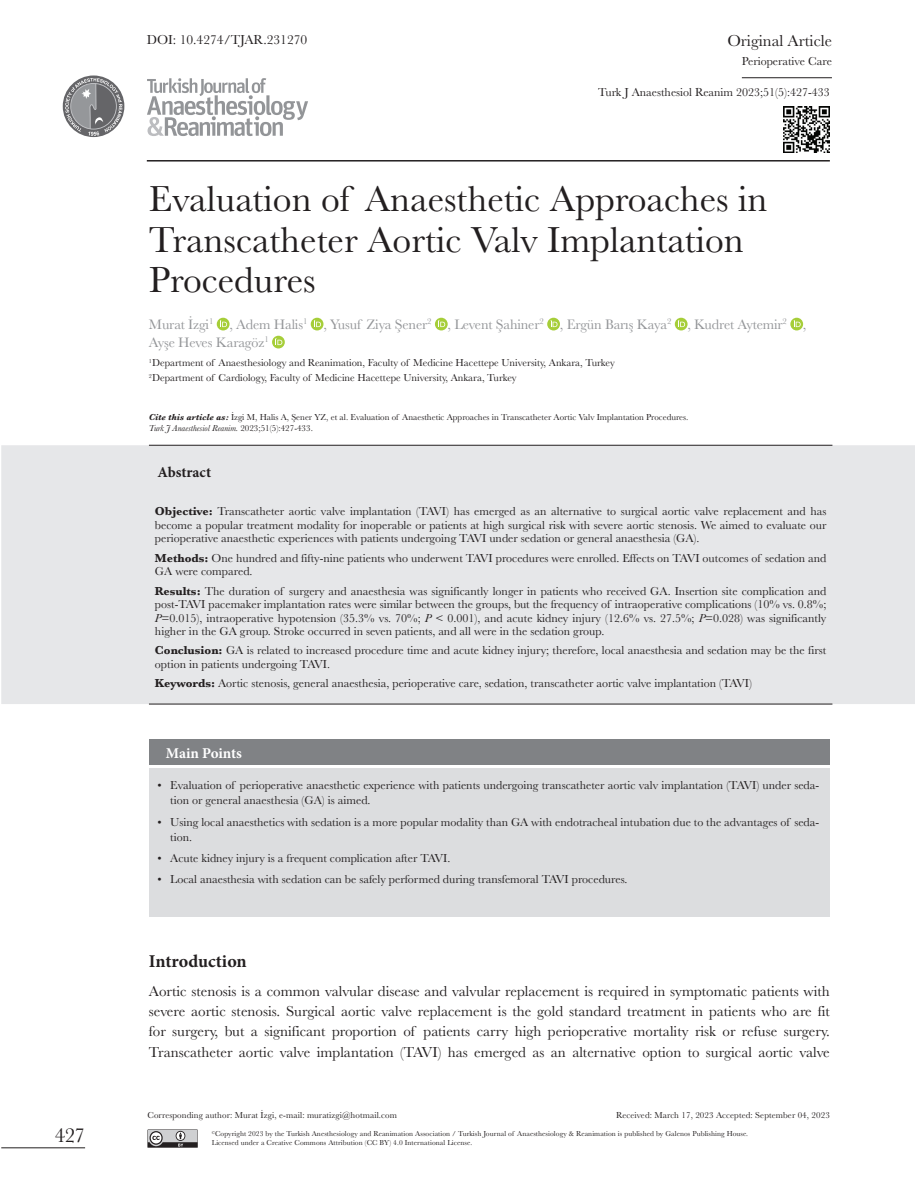
<style>
.page{position:relative;width:915px;height:1191px;background:#fff}
.page>*{position:absolute;margin:0;border:0;box-sizing:border-box;transform-origin:0 0}
.t1{font:37.5px/40.5px "Baskerville";color:#231f20}
.t2{font:21px "Baskerville";color:#231f20}
.t3{font:700 18px "Minion Pro";letter-spacing:-.005em;color:#231f20}
.t4{font:16.5px "Baskerville";color:#231f20}
.t5{font:15px/20.4px "Baskerville";color:#231f20;text-align:justify}
.t6{font:700 15px "Minion Pro";letter-spacing:-.005em;color:#fff}
.t7{font:700 15px "Minion Pro";color:#231f20}
.t8{font:14.25px/18px "Baskerville";letter-spacing:-.01em;color:#939598}
.t9{font:13.5px "Baskerville";color:#231f20}
.t10{font:12px/13.5px "Baskerville";color:#231f20}
.t11{font:10.5px/15px "Baskerville";color:#231f20}
.t12{font:9px/10.8px "Baskerville";color:#231f20}
.t13{font:7.5px "Baskerville";letter-spacing:.01em;color:#231f20}
.s1{font-weight:700;font-style:italic}
.s2{font-style:italic}
.s3{font-weight:700}
</style>
<div class="page">
<hr style="left:147px;top:160px;width:682px;height:1px;background:#231f20">
<svg style="left:147px;top:78px;width:161px;height:58px"></svg>
<svg style="left:147px;top:1129px;width:51px;height:18px"></svg>
<hr style="left:1px;top:1147px;width:84px;height:1px;background:#231f20">
<svg style="left:63px;top:75px;width:61px;height:62px"></svg>
<svg style="left:63px;top:78px;width:59px;height:58px"></svg>
<img style="left:783px;top:107px;width:46px;height:46px">
<div style="left:149px;top:739px;width:680px;height:26px;background:#808285"></div>
<div style="left:149px;top:767px;width:680px;height:149px;background:#dcdddf"></div>
<div style="left:1px;top:445px;width:913px;height:259px;background:#e6e7e9"></div>
<hr style="left:149px;top:445px;width:683px;height:1px;background:#231f20">
<hr style="left:149px;top:704px;width:683px;height:1px;background:#231f20">
<div style="left:217px;top:318px;width:12px;height:12px;background:#a6ce39;border-radius:50%"></div>
<svg style="left:220px;top:320px;width:7px;height:7px"></svg>
<div style="left:310px;top:318px;width:13px;height:12px;background:#a6ce39;border-radius:50%"></div>
<svg style="left:314px;top:320px;width:7px;height:7px"></svg>
<div style="left:435px;top:318px;width:12px;height:12px;background:#a6ce39;border-radius:50%"></div>
<svg style="left:438px;top:320px;width:7px;height:7px"></svg>
<svg style="left:547px;top:318px;width:12px;height:12px"></svg>
<svg style="left:550px;top:320px;width:7px;height:7px"></svg>
<svg style="left:674px;top:318px;width:13px;height:12px"></svg>
<svg style="left:678px;top:320px;width:7px;height:7px"></svg>
<svg style="left:790px;top:318px;width:12px;height:12px"></svg>
<svg style="left:793px;top:320px;width:7px;height:7px"></svg>
<svg style="left:272px;top:336px;width:13px;height:12px"></svg>
<svg style="left:275px;top:338px;width:7px;height:7px"></svg>
<hr style="left:741px;top:77px;width:90px;height:1px;background:#231f20">
<p class="t9" style="left:147px;top:31px;width:162px">DOI: 10.4274/TJAR.231270</p>
<h3 class="t4" style="left:727px;top:30px;width:106px">Original Article</h3>
<p class="t10" style="left:741px;top:55px;width:91px">Perioperative Care</p>
<p class="t10" style="left:598px;top:86px;width:233px">Turk J Anaesthesiol Reanim 2023;51(5):427-433</p>
<h1 class="t1" style="left:149px;top:179px;width:619px">Evaluation of Anaesthetic Approaches in<br>Transcatheter Aortic Valv Implantation<br>Procedures</h1>
<p class="t8" style="left:149px;top:315px;width:659px">Murat İzgi<sup>1</sup> , Adem Halis<sup>1</sup> , Yusuf Ziya Şener<sup>2</sup> , Levent Şahiner<sup>2</sup> , Ergün Barış Kaya<sup>2</sup> , Kudret Aytemir<sup>2</sup> ,<br>Ayşe Heves Karagöz<sup>1</sup></p>
<p class="t11" style="left:149px;top:355px;width:467px"><sup>1</sup>Department of Anaesthesiology and Reanimation, Faculty of Medicine Hacettepe University, Ankara, Turkey<br><sup>2</sup>Department of Cardiology, Faculty of Medicine Hacettepe University, Ankara, Turkey</p>
<p class="t12" style="left:149px;top:412px;width:540px"><span class="s1">Cite this article as:</span> İzgi M, Halis A, Şener YZ, et al. Evaluation of Anaesthetic Approaches in Transcatheter Aortic Valv Implantation Procedures.<br><span class="s2">Turk J Anaesthesiol Reanim.</span> 2023;51(5):427-433.</p>
<p class="t7" style="left:157px;top:462px;width:55px">Abstract</p>
<p class="t10" style="left:155px;top:505px;width:672px;text-align:justify"><span class="s3">Objective:</span> Transcatheter aortic valve implantation (TAVI) has emerged as an alternative to surgical aortic valve replacement and has become a popular treatment modality for inoperable or patients at high surgical risk with severe aortic stenosis. We aimed to evaluate our perioperative anaesthetic experiences with patients undergoing TAVI under sedation or general anaesthesia (GA).</p>
<p class="t10" style="left:155px;top:551px;width:672px"><span class="s3">Methods:</span> One hundred and fifty-nine patients who underwent TAVI procedures were enrolled. Effects on TAVI outcomes of sedation and<br>GA were compared.</p>
<p class="t10" style="left:155px;top:584px;width:672px;text-align:justify"><span class="s3">Results:</span> The duration of surgery and anaesthesia was significantly longer in patients who received GA. Insertion site complication and post-TAVI pacemaker implantation rates were similar between the groups, but the frequency of intraoperative complications (10% vs. 0.8%; <span class="s2">P</span>=0.015), intraoperative hypotension (35.3% vs. 70%; <span class="s2">P</span> &lt; 0.001), and acute kidney injury (12.6% vs. 27.5%; <span class="s2">P</span>=0.028) was significantly higher in the GA group. Stroke occurred in seven patients, and all were in the sedation group.</p>
<p class="t10" style="left:155px;top:644px;width:672px"><span class="s3">Conclusion:</span> GA is related to increased procedure time and acute kidney injury; therefore, local anaesthesia and sedation may be the first option in patients undergoing TAVI.</p>
<p class="t10" style="left:155px;top:676px;width:598px"><span class="s3">Keywords:</span> Aortic stenosis, general anaesthesia, perioperative care, sedation, transcatheter aortic valve implantation (TAVI)</p>
<p class="t6" style="left:166px;top:743px;width:78px">Main Points</p>
<p class="t10" style="left:170px;top:778px;width:650px;line-height:15px;text-indent:-13px">• Evaluation of perioperative anaesthetic experience with patients undergoing transcatheter aortic valv implantation (TAVI) under seda&shy;tion or general anaesthesia (GA) is aimed.</p>
<p class="t10" style="left:170px;top:814px;width:650px;line-height:15px;text-indent:-13px">• Using local anaesthetics with sedation is a more popular modality than GA with endotracheal intubation due to the advantages of seda&shy;tion.</p>
<p class="t10" style="left:157px;top:851px;width:294px">• Acute kidney injury is a frequent complication after TAVI.</p>
<p class="t10" style="left:157px;top:873px;width:471px">• Local anaesthesia with sedation can be safely performed during transfemoral TAVI procedures.</p>
<h3 class="t3" style="left:149px;top:948px;width:99px">Introduction</h3>
<p class="t5" style="left:149px;top:980px;width:682px">Aortic stenosis is a common valvular disease and valvular replacement is required in symptomatic patients with severe aortic stenosis. Surgical aortic valve replacement is the gold standard treatment in patients who are fit for surgery, but a significant proportion of patients carry high perioperative mortality risk or refuse surgery.<br>Transcatheter aortic valve implantation (TAVI) has emerged as an alternative option to surgical aortic valve</p>
<p class="t12" style="left:147px;top:1109px;width:251px">Corresponding author: Murat İzgi, e-mail: muratizgi@hotmail.com</p>
<p class="t12" style="left:616px;top:1109px;width:215px">Received: March 17, 2023 Accepted: September 04, 2023</p>
<h2 class="t2" style="left:55px;top:1122px;width:32px">427</h2>
<p class="t13" style="left:212px;top:1137px;width:262px">Licensed under a Creative Commons Attribution (CC BY) 4.0 International License.</p>
<p class="t13" style="left:212px;top:1128px;width:537px"><sup>©</sup>Copyright 2023 by the Turkish Anesthesiology and Reanimation Association / Turkish Journal of Anaesthesiology &amp; Reanimation is published by Galenos Publishing House.</p>
</div>
